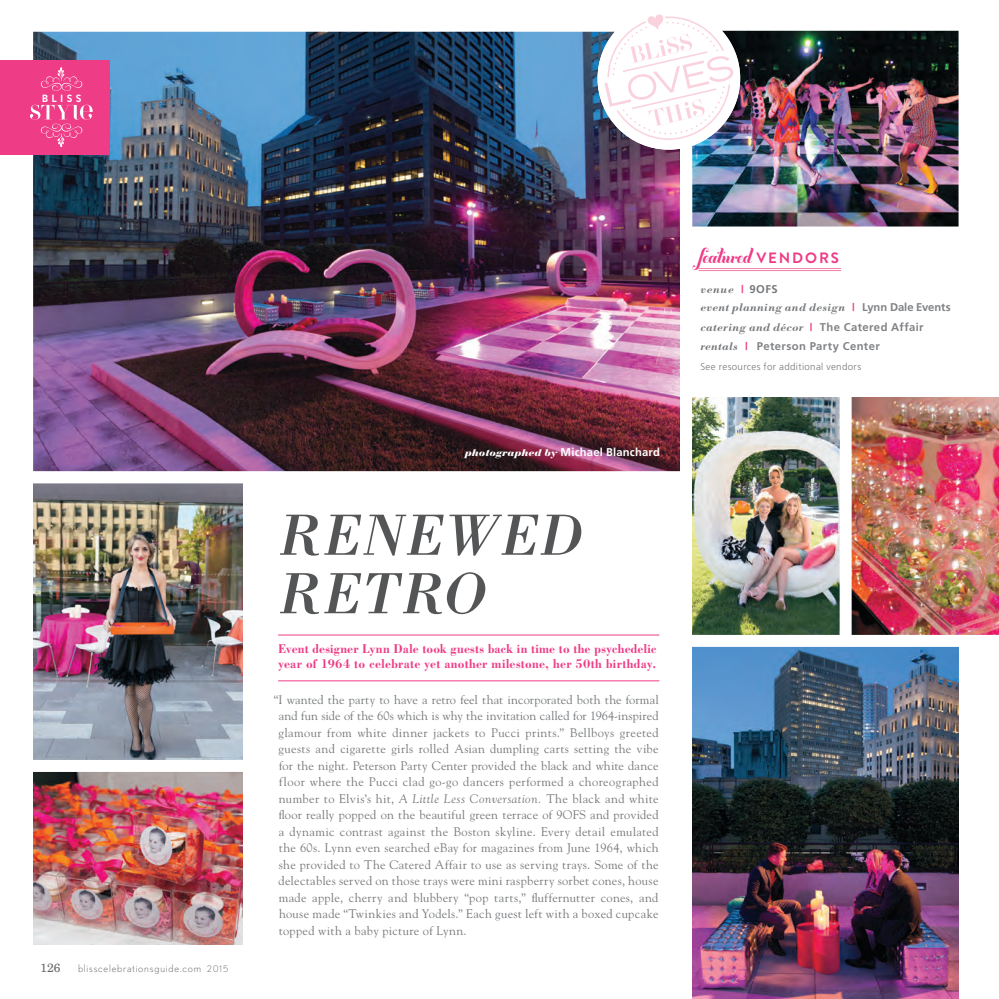
<style>
.page{position:relative;width:999px;height:999px;background:#fff}
.page>*{position:absolute;margin:0;border:0;box-sizing:border-box;transform-origin:0 0}
.t1{font:italic 60px/58.5px "Bodoni";letter-spacing:-.005em;color:#545557}
.t2{font:21.6px "Buttermilk";color:#ee3c87}
.t3{font:700 13.2px/15px "Bodoni";letter-spacing:.02em;color:#ee3c87;scale:.91 1}
.t4{font:12.3px/16.5px "Goudy";letter-spacing:.025em;color:#76787b;text-align:justify}
.t5{font:700 11.25px "Frutiger";letter-spacing:.015em;color:#fff}
.t6{font:700 11.25px "Frutiger";letter-spacing:.035em;color:#808285}
.t7{font:italic 500 10.8px/18px "B Bodoni";letter-spacing:.025em;color:#76787b;scale:1.11 1}
.t8{font:300 10.5px "Nobel";letter-spacing:.08em;color:#636366}
.t9{font:700 10.5px "Brandon Grotesque";letter-spacing:.315em;color:#fff}
.t10{font:300 9.75px "Frutiger";letter-spacing:.035em;color:#76787b}
.s1{font-family:"New Century Schlbk";font-weight:400;font-size:12px}
.s2{font-size:9px}
.s3{font-family:"Bauer Bodoni";font-weight:900;font-style:italic;font-size:9.45px}
.s4{font-style:italic}
.s5{font-family:"Brandon Grotesque";font-weight:700;font-size:15px}
.s6{font-family:"Frutiger";font-weight:700;font-style:normal;color:#ee3c87}
.s7{font-family:"Frutiger";font-weight:700;font-style:normal;font-size:11.25px}
.s8{font-family:"Frutiger";font-weight:700;font-style:normal;font-size:11.25px;color:#808285}
.s9{font-family:"B Bodoni";font-weight:500;font-style:italic;font-size:10.8px;color:#76787b}
.s10{font-size:10.8px;color:#ee3c87}
</style>
<div class="page">
<img style="left:33px;top:32px;width:647px;height:439px">
<img style="left:33px;top:483px;width:209px;height:277px">
<img style="left:33px;top:772px;width:209px;height:173px">
<img style="left:692px;top:31px;width:267px;height:196px">
<img style="left:692px;top:647px;width:267px;height:352px">
<img style="left:692px;top:397px;width:148px;height:238px">
<img style="left:852px;top:397px;width:147px;height:238px">
<hr style="left:699px;top:268px;width:142px;height:1px;background:#f282a6">
<hr style="left:699px;top:270px;width:142px;height:1px;background:#f282a6">
<hr style="left:278px;top:680px;width:381px;height:1px;background:#ee3c87">
<hr style="left:278px;top:635px;width:381px;height:1px;background:#ee3c87">
<div style="left:598px;top:7px;width:142px;height:143px;background:#fff;border-radius:50%"></div>
<svg style="left:604px;top:14px;width:130px;height:126px"></svg>
<div style="left:0;top:60px;width:110px;height:95px;background:#ee3c87"></div>
<svg style="left:41px;top:67px;width:41px;height:24px"></svg>
<svg style="left:30px;top:105px;width:63px;height:42px"></svg>
<p class="t9" style="left:42px;top:91px;width:41px">BLISS</p>
<p class="t8" style="left:40px;top:962px;width:189px"><span class="s1">126</span> blisscelebrationsguide.com <span class="s2">2015</span></p>
<p class="t5" style="left:465px;top:445px;width:197px"><span class="s3">photographed by</span> Michael Blanchard</p>
<p class="t1" style="left:278px;top:505px;width:306px">RENEWED<br>RETRO</p>
<p class="t3" style="left:278px;top:641px;width:418px">Event designer Lynn Dale took guests back in time to the psychedelic year of 1964 to celebrate yet another milestone, her 50th birthday.</p>
<p class="t4" style="left:279px;top:691px;width:382px;text-indent:-5px">“I wanted the party to have a retro feel that incorporated both the formal and fun side of the 60s which is why the invitation called for 1964-inspired glamour from white dinner jackets to Pucci prints.” Bellboys greeted guests and cigarette girls rolled Asian dumpling carts setting the vibe for the night. Peterson Party Center provided the black and white dance floor where the Pucci clad go-go dancers performed a choreographed number to Elvis’s hit, <span class="s4">A Little Less Conversation.</span> The black and white floor really popped on the beautiful green terrace of 9OFS and provided a dynamic contrast against the Boston skyline. Every detail emulated the 60s. Lynn even searched eBay for magazines from June 1964, which she provided to The Catered Affair to use as serving trays. Some of the delectables served on those trays were mini raspberry sorbet cones, house made apple, cherry and blubbery “pop tarts,” fluffernutter cones, and house made “Twinkies and Yodels.” Each guest left with a boxed cupcake topped with a baby picture of Lynn.</p>
<p class="t2" style="left:699px;top:244px;width:142px">featured <span class="s5">VENDORS</span></p>
<p class="t7" style="left:700px;top:281px;width:227px">venue <span class="s6">|</span> <span class="s7">9OFS<br></span>event planning and design <span class="s6">|</span> <span class="s8">Lynn Dale Events</span></p>
<p class="t7" style="left:700px;top:319px;width:203px">catering and décor <span class="s6">|</span> <span class="s8">The Catered Affair</span></p>
<p class="t6" style="left:700px;top:340px;width:181px"><span class="s9">rentals</span> <span class="s10">|</span> Peterson Party Center</p>
<p class="t10" style="left:700px;top:361px;width:162px">See resources for additional vendors</p>
</div>
